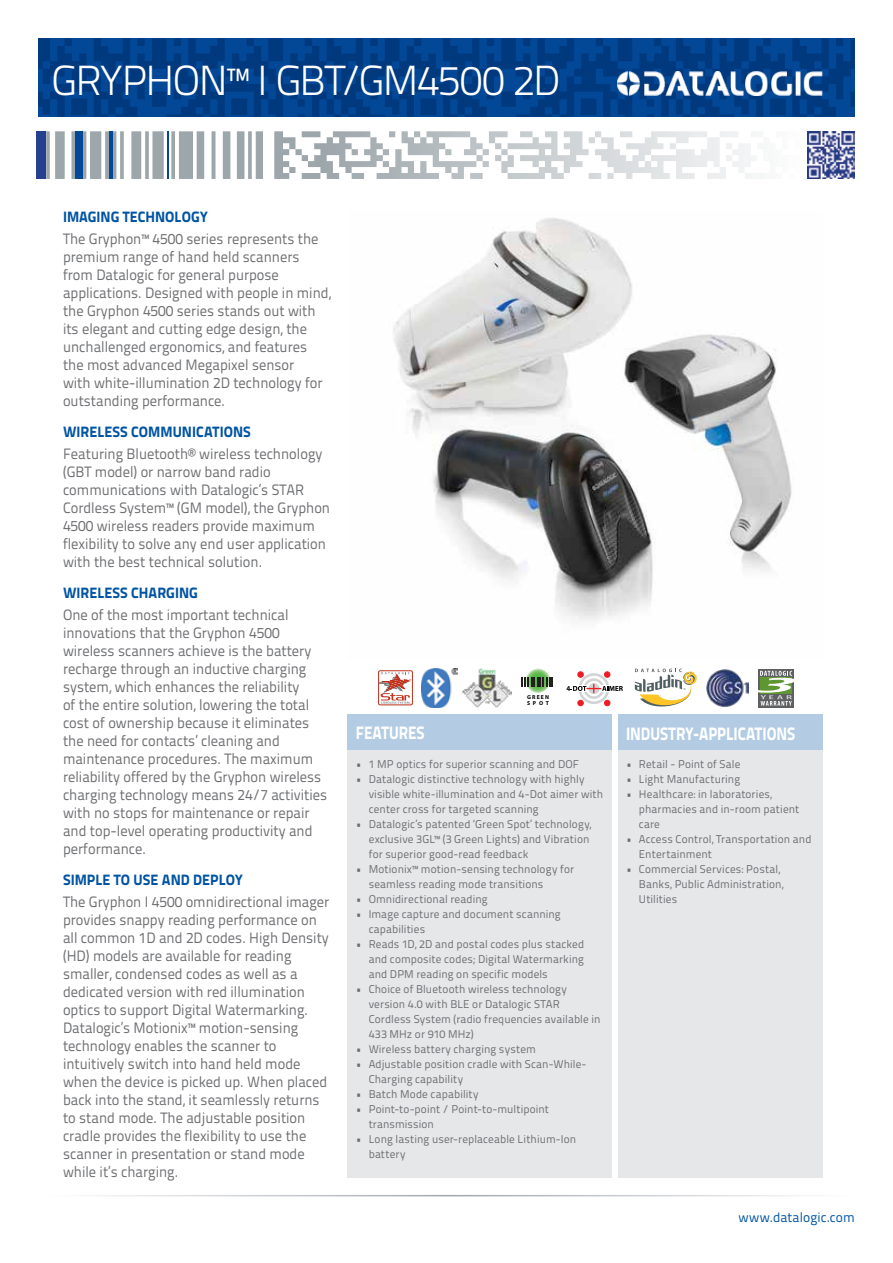
<style>
.page{position:relative;width:893px;height:1263px;background:#fff}
.page>*{position:absolute;margin:0;border:0;box-sizing:border-box;transform-origin:0 0}
.t1{font:300 42px "Titillium Text 22 L";letter-spacing:-.035em;color:#fff}
.t2{font:800 18px "Titillium Text 22 L";letter-spacing:-.005em;color:#fff;scale:.85 1}
.t3{font:15px/18px "Titillium Text 22 L";color:#6d6e71;scale:.96 1}
.t4{font:800 15px "Titillium Text 22 L";letter-spacing:.005em;color:#0054a4;scale:.96 1}
.t5{font:13.5px "Titillium Text 22 L";letter-spacing:.005em;color:#0054a4}
.t6{font:11.25px/15px "Titillium Text 22 L";letter-spacing:.01em;color:#6d6e71}
.t7{font:700 5.7px/5.7px "Myriad Pro";letter-spacing:.2em;color:#000}
</style>
<div class="page">
<svg style="left:38px;top:38px;width:817px;height:79px;background:#023f89"></svg>
<svg style="left:302px;top:131px;width:453px;height:48px"></svg>
<hr style="left:167px;top:131px;width:2px;height:48px;background:#034797">
<div style="left:75px;top:131px;width:7px;height:48px;background:#034797"></div>
<hr style="left:109px;top:131px;width:4px;height:48px;background:#034797">
<div style="left:37px;top:131px;width:9px;height:48px;background:#25408f"></div>
<hr style="left:45px;top:1195px;width:803px;height:1px;background:#9da3aa">
<div style="left:348px;top:714px;width:264px;height:36px;background:#b3cce4"></div>
<div style="left:618px;top:714px;width:204px;height:36px;background:#b3cce4"></div>
<div style="left:348px;top:750px;width:264px;height:428px;background:#e6e7e8"></div>
<div style="left:618px;top:750px;width:204px;height:428px;background:#e6e7e8"></div>
<img style="left:618px;top:72px;width:204px;height:23px">
<img style="left:807px;top:131px;width:48px;height:48px">
<svg style="left:635px;top:669px;width:62px;height:38px"></svg>
<img style="left:422px;top:669px;width:35px;height:38px">
<img style="left:706px;top:669px;width:42px;height:38px">
<div style="left:378px;top:670px;width:35px;height:35px;border:1px solid #bf311a;border-radius:2px"></div>
<svg style="left:378px;top:672px;width:34px;height:32px"></svg>
<img style="left:462px;top:669px;width:49px;height:38px">
<svg style="left:566px;top:672px;width:57px;height:34px"></svg>
<svg style="left:525px;top:668px;width:25px;height:25px"></svg>
<svg style="left:522px;top:677px;width:25px;height:10px"></svg>
<hr style="left:549px;top:677px;width:4px;height:10px;background:#231f20">
<svg style="left:758px;top:669px;width:36px;height:39px"></svg>
<svg style="left:758px;top:671px;width:36px;height:35px"></svg>
<img style="left:393px;top:218px;width:399px;height:403px">
<h1 class="t1" style="left:51px;top:50px;width:510px">GRYPHON™ I GBT/GM4500 2D</h1>
<p class="t4" style="left:63px;top:205px;width:153px">IMAGING TECHNOLOGY</p>
<p class="t3" style="left:63px;top:229px;width:281px">The Gryphon™ 4500 series represents the premium range of hand held scanners from Datalogic for general purpose applications. Designed with people in mind, the Gryphon 4500 series stands out with its elegant and cutting edge design, the unchallenged ergonomics, and features the most advanced Megapixel sensor<br>with white-illumination 2D technology for outstanding performance.</p>
<p class="t4" style="left:63px;top:420px;width:197px">WIRELESS COMMUNICATIONS</p>
<p class="t3" style="left:63px;top:444px;width:280px">Featuring Bluetooth® wireless technology (GBT model) or narrow band radio communications with Datalogic’s STAR Cordless System™ (GM model), the Gryphon 4500 wireless readers provide maximum flexibility to solve any end user application with the best technical solution.</p>
<p class="t4" style="left:63px;top:581px;width:142px">WIRELESS CHARGING</p>
<p class="t3" style="left:63px;top:605px;width:277px">One of the most important technical innovations that the Gryphon 4500 wireless scanners achieve is the battery recharge through an inductive charging system, which enhances the reliability<br>of the entire solution, lowering the total cost of ownership because it eliminates the need for contacts’ cleaning and maintenance procedures. The maximum reliability offered by the Gryphon wireless charging technology means 24/7 activities with no stops for maintenance or repair and top-level operating productivity and performance.</p>
<p class="t4" style="left:63px;top:868px;width:189px">SIMPLE TO USE AND DEPLOY</p>
<p class="t3" style="left:63px;top:892px;width:279px">The Gryphon I 4500 omnidirectional imager provides snappy reading performance on all common 1D and 2D codes. High Density (HD) models are available for reading smaller, condensed codes as well as a dedicated version with red illumination optics to support Digital Watermarking.<br>Datalogic’s Motionix™ motion-sensing technology enables the scanner to intuitively switch into hand held mode when the device is picked up. When placed back into the stand, it seamlessly returns to stand mode. The adjustable position cradle provides the flexibility to use the scanner in presentation or stand mode while it’s charging.</p>
<p class="t7" style="left:527px;top:694px;width:23px">GREEN<br>SPOT</p>
<p class="t2" style="left:356px;top:719px;width:82px">FEATURES</p>
<p class="t2" style="left:626px;top:719px;width:200px">INDUSTRY-APPLICATIONS</p>
<p class="t6" style="left:356px;top:756px;width:225px">• 1 MP optics for superior scanning and DOF</p>
<p class="t6" style="left:369px;top:771px;width:236px;text-indent:-13px">• Datalogic distinctive technology with highly visible white-illumination and 4-Dot aimer with center cross for targeted scanning</p>
<p class="t6" style="left:369px;top:816px;width:224px;text-indent:-13px">• Datalogic’s patented ‘Green Spot’ technology, exclusive 3GL™ (3 Green Lights) and Vibration for superior good-read feedback</p>
<p class="t6" style="left:369px;top:861px;width:207px;text-indent:-13px">• Motionix™ motion-sensing technology for seamless reading mode transitions</p>
<p class="t6" style="left:356px;top:891px;width:133px">• Omnidirectional reading</p>
<p class="t6" style="left:369px;top:906px;width:194px;text-indent:-13px">• Image capture and document scanning capabilities</p>
<p class="t6" style="left:369px;top:936px;width:217px;text-align:justify;text-indent:-13px">• Reads 1D, 2D and postal codes plus stacked and composite codes; Digital Watermarking and DPM reading on specific models</p>
<p class="t6" style="left:369px;top:981px;width:233px;text-indent:-13px">• Choice of Bluetooth wireless technology version 4.0 with BLE or Datalogic STAR Cordless System (radio frequencies available in 433 MHz or 910 MHz)</p>
<p class="t6" style="left:356px;top:1041px;width:181px">• Wireless battery charging system</p>
<p class="t6" style="left:369px;top:1056px;width:219px;text-indent:-13px">• Adjustable position cradle with Scan-While-<br>Charging capability</p>
<p class="t6" style="left:356px;top:1086px;width:124px">• Batch Mode capability</p>
<p class="t6" style="left:369px;top:1101px;width:182px;text-indent:-13px">• Point-to-point / Point-to-multipoint transmission</p>
<p class="t6" style="left:369px;top:1131px;width:209px;text-indent:-13px">• Long lasting user-replaceable Lithium-Ion battery</p>
<p class="t6" style="left:626px;top:756px;width:116px">• Retail - Point of Sale</p>
<p class="t6" style="left:626px;top:771px;width:116px">• Light Manufacturing</p>
<p class="t6" style="left:639px;top:786px;width:162px;text-indent:-13px">• Healthcare: in laboratories, pharmacies and in-room patient care</p>
<p class="t6" style="left:639px;top:831px;width:174px;text-indent:-13px">• Access Control, Transportation and<br>Entertainment</p>
<p class="t6" style="left:639px;top:861px;width:146px;text-indent:-13px">• Commercial Services: Postal,<br>Banks, Public Administration,<br>Utilities</p>
<p class="t5" style="left:738px;top:1207px;width:118px">www.datalogic.com</p>
</div>
